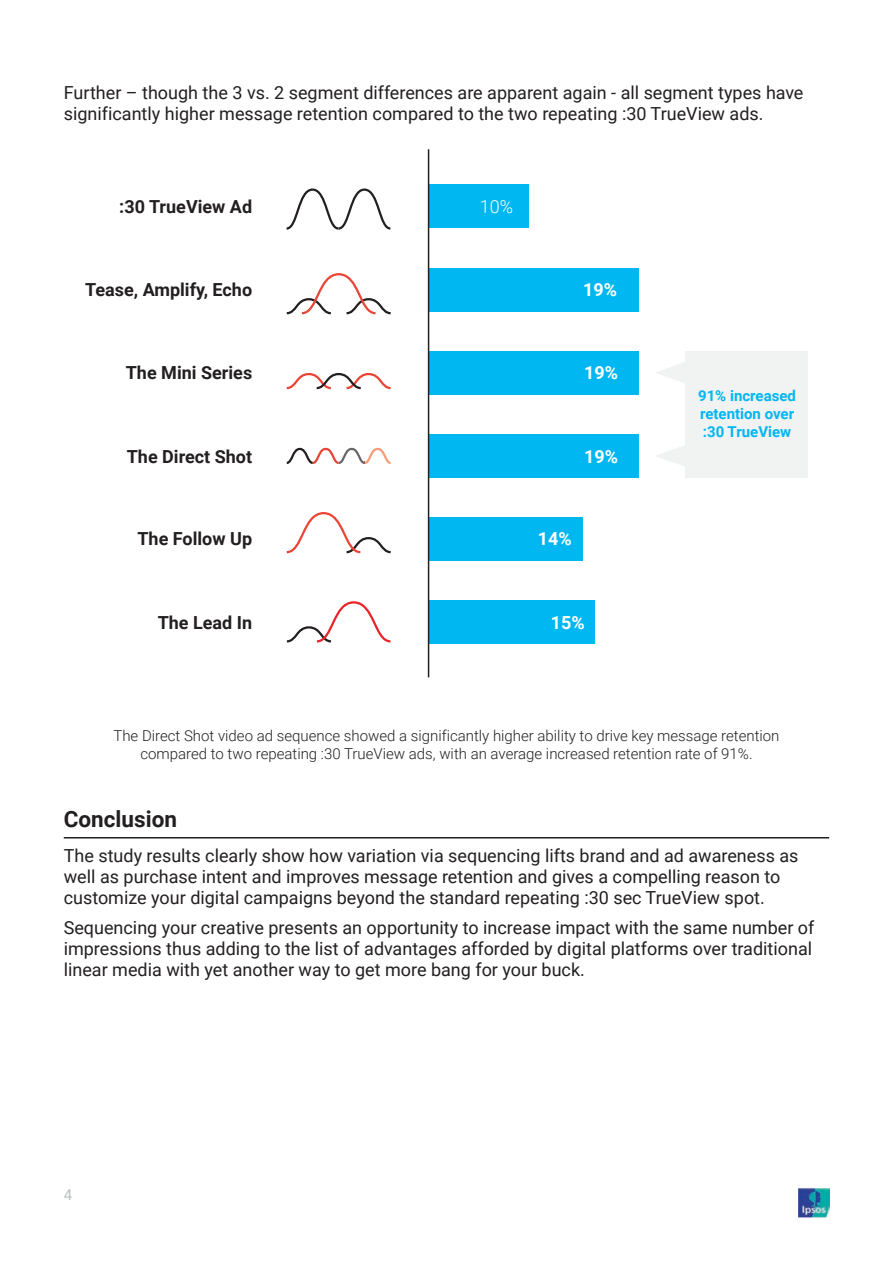
<style>
.page{position:relative;width:893px;height:1263px;background:#fff}
.page>*{position:absolute;margin:0;border:0;box-sizing:border-box;transform-origin:0 0}
.t1{font:700 22.5px "Roboto";color:#231f20}
.t2{font:18px/21px "Roboto";color:#231f20}
.t3{font:700 18px "Roboto";color:#231f20}
.t4{font:700 18px "Roboto";color:#fff}
.t5{font:300 18px "Roboto";color:#fff}
.t6{font:300 15px/18px "Roboto";color:#231f20;text-align:center}
.t7{font:700 15px/18px "Roboto";color:#00b7f1}
.t8{font:15px "Roboto";color:#bcbec0}
</style>
<div class="page">
<div style="left:429px;top:185px;width:100px;height:43px;background:#00b7f1"></div>
<div style="left:429px;top:268px;width:210px;height:43px;background:#00b7f1"></div>
<div style="left:429px;top:351px;width:210px;height:43px;background:#00b7f1"></div>
<div style="left:429px;top:517px;width:154px;height:43px;background:#00b7f1"></div>
<div style="left:429px;top:600px;width:166px;height:43px;background:#00b7f1"></div>
<svg style="left:286px;top:447px;width:105px;height:17px"></svg>
<svg style="left:286px;top:373px;width:105px;height:17px"></svg>
<svg style="left:286px;top:273px;width:105px;height:42px"></svg>
<svg style="left:286px;top:188px;width:105px;height:42px"></svg>
<svg style="left:286px;top:512px;width:105px;height:42px"></svg>
<svg style="left:286px;top:601px;width:105px;height:42px"></svg>
<hr style="left:64px;top:837px;width:765px;height:1px;background:#231f20">
<svg style="left:657px;top:446px;width:28px;height:20px"></svg>
<svg style="left:656px;top:362px;width:29px;height:21px"></svg>
<div style="left:685px;top:351px;width:123px;height:126px;background:#f1f2f2"></div>
<div style="left:429px;top:434px;width:210px;height:43px;background:#00b7f1"></div>
<hr style="left:428px;top:149px;width:1px;height:528px;background:#231f20">
<img style="left:798px;top:1188px;width:1px;height:29px">
<img style="left:799px;top:1217px;width:28px;height:1px">
<svg style="left:829px;top:1188px;width:1px;height:26px"></svg>
<img style="left:799px;top:1188px;width:30px;height:29px">
<p class="t2" style="left:64px;top:81px;width:741px">Further – though the 3 vs. 2 segment differences are apparent again - all segment types have significantly higher message retention compared to the two repeating :30 TrueView ads.</p>
<p class="t3" style="left:119px;top:194px;width:134px">:30 TrueView Ad</p>
<p class="t5" style="left:480px;top:194px;width:35px">10%</p>
<p class="t3" style="left:85px;top:277px;width:169px">Tease, Amplify, Echo</p>
<p class="t4" style="left:583px;top:277px;width:35px">19%</p>
<p class="t3" style="left:126px;top:360px;width:128px">The Mini Series</p>
<p class="t4" style="left:584px;top:360px;width:35px">19%</p>
<p class="t7" style="left:698px;top:386px;width:99px">91% increased retention over :30 TrueView</p>
<p class="t3" style="left:127px;top:443px;width:127px">The Direct Shot</p>
<p class="t4" style="left:584px;top:444px;width:35px">19%</p>
<p class="t3" style="left:137px;top:526px;width:116px">The Follow Up</p>
<p class="t4" style="left:538px;top:526px;width:35px">14%</p>
<p class="t3" style="left:158px;top:609px;width:96px">The Lead In</p>
<p class="t4" style="left:551px;top:609px;width:35px">15%</p>
<p class="t6" style="left:113px;top:726px;width:668px">The Direct Shot video ad sequence showed a significantly higher ability to drive key message retention compared to two repeating :30 TrueView ads, with an average increased retention rate of 91%.</p>
<p class="t1" style="left:64px;top:803px;width:115px">Conclusion</p>
<p class="t2" style="left:64px;top:844px;width:736px">The study results clearly show how variation via sequencing lifts brand and ad awareness as well as purchase intent and improves message retention and gives a compelling reason to customize your digital campaigns beyond the standard repeating :30 sec TrueView spot.</p>
<p class="t2" style="left:64px;top:916px;width:752px">Sequencing your creative presents an opportunity to increase impact with the same number of impressions thus adding to the list of advantages afforded by digital platforms over traditional linear media with yet another way to get more bang for your buck.</p>
<p class="t8" style="left:64px;top:1184px;width:10px">4</p>
</div>
